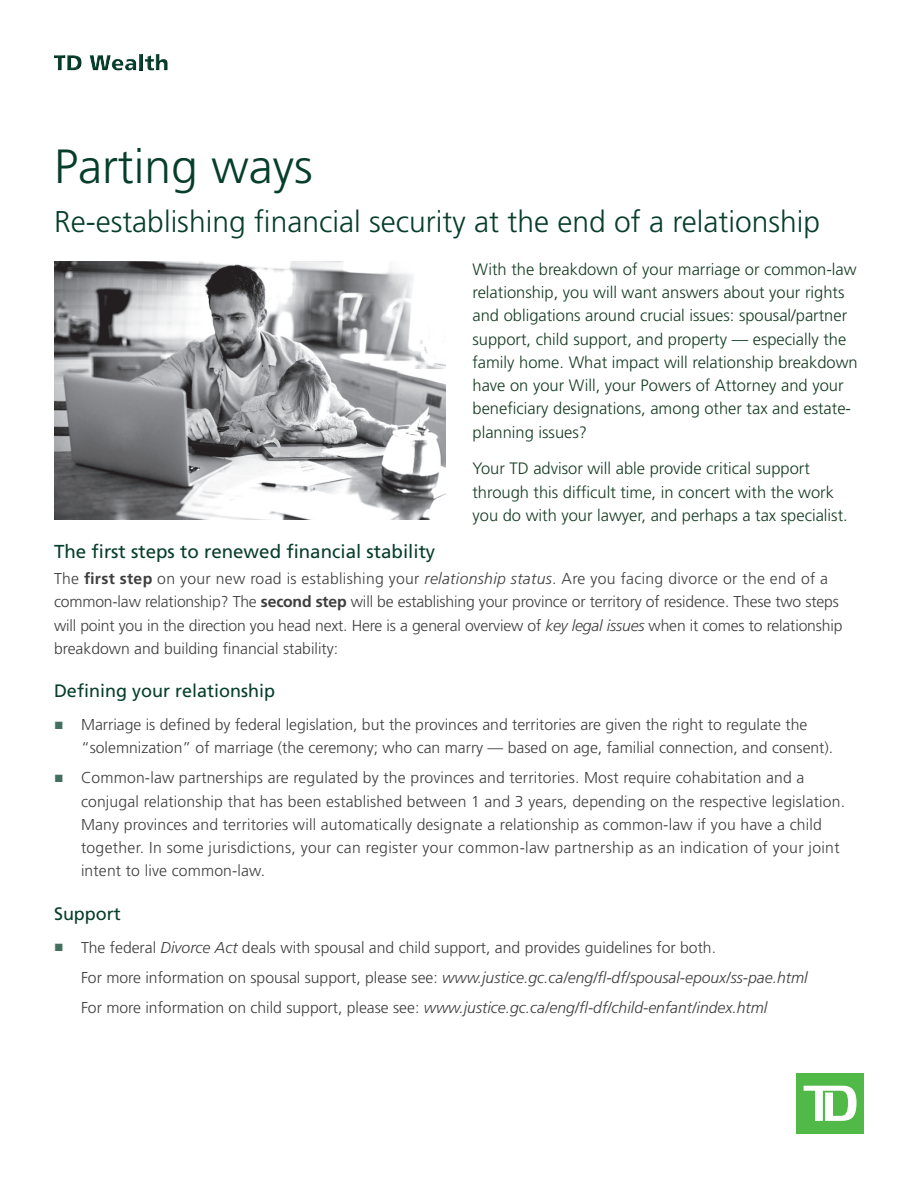
<style>
.page{position:relative;width:918px;height:1188px;background:#fff}
.page>*{position:absolute;margin:0;border:0;box-sizing:border-box;transform-origin:0 0}
.t1{font:300 48px "Frutiger LT Std";color:#073e2b}
.t2{font:300 30px "Frutiger LT Std";color:#073e2b}
.subhead_green_12_5{font:18.75px "Frutiger LT Std";color:#073e2b}
.subhead_black{font:18px "Frutiger LT Std";color:#073e2b}
.Body_75__Black_10_5{font:300 16.5px/23.2px "Frutiger LT Std";color:#163d22}
.Body_75__Black_10_5-2{font:300 15.75px/23.2px "Frutiger LT Std";color:#3e3e3f}
.Indented_body{font:italic 300 15.75px "Frutiger LT Std";color:#3e3e3f}
.s1{font-weight:700}
.s2{font-style:italic}
.s3{font-family:"Arial";font-weight:400;color:#436f5e}
.s4{font-style:normal}
</style>
<div class="page">
<div style="left:53px;top:53px;width:116px;height:18px;background:#231f20;opacity:.39"></div>
<div style="left:796px;top:1074px;width:68px;height:60px;background:#51b948"></div>
<svg style="left:804px;top:1086px;width:53px;height:35px"></svg>
<img style="left:54px;top:262px;width:392px;height:258px">
<p class="t1" style="left:54px;top:139px;width:260px">Parting ways</p>
<p class="t2" style="left:54px;top:205px;width:768px">Re-establishing financial security at the end of a relationship</p>
<p class="Body_75__Black_10_5" style="left:472px;top:258px;width:387px">With the breakdown of your marriage or common-law relationship, you will want answers about your rights and obligations around crucial issues: spousal/partner support, child support, and property — especially the family home. What impact will relationship breakdown have on your Will, your Powers of Attorney and your beneficiary designations, among other tax and estate&shy;planning issues?</p>
<p class="Body_75__Black_10_5" style="left:472px;top:457px;width:377px">Your TD advisor will able provide critical support through this difficult time, in concert with the work you do with your lawyer, and perhaps a tax specialist.</p>
<p class="subhead_green_12_5" style="left:54px;top:540px;width:383px">The first steps to renewed financial stability</p>
<p class="Body_75__Black_10_5-2" style="left:54px;top:567px;width:790px">The <span class="s1">first step</span> on your new road is establishing your <span class="s2">relationship status</span>. Are you facing divorce or the end of a common-law relationship? The <span class="s1">second step</span> will be establishing your province or territory of residence. These two steps will point you in the direction you head next. Here is a general overview of <span class="s2">key legal issues</span> when it comes to relationship breakdown and building financial stability:</p>
<p class="subhead_black" style="left:54px;top:681px;width:223px">Defining your relationship</p>
<p class="Body_75__Black_10_5-2" style="left:81px;top:713px;width:754px;text-indent:-27px"><span class="s3">■</span> Marriage is defined by federal legislation, but the provinces and territories are given the right to regulate the “solemnization” of marriage (the ceremony; who can marry — based on age, familial connection, and consent).</p>
<p class="Body_75__Black_10_5-2" style="left:81px;top:767px;width:766px;text-indent:-27px"><span class="s3">■</span> Common-law partnerships are regulated by the provinces and territories. Most require cohabitation and a conjugal relationship that has been established between 1 and 3 years, depending on the respective legislation.<br>Many provinces and territories will automatically designate a relationship as common-law if you have a child together. In some jurisdictions, your can register your common-law partnership as an indication of your joint intent to live common-law.</p>
<p class="subhead_black" style="left:54px;top:903px;width:68px">Support</p>
<p class="Body_75__Black_10_5-2" style="left:54px;top:936px;width:664px"><span class="s3">■</span> The federal <span class="s2">Divorce Act</span> deals with spousal and child support, and provides guidelines for both.</p>
<p class="Indented_body" style="left:81px;top:968px;width:728px"><span class="s4">For more information on spousal support, please see:</span> www.justice.gc.ca/eng/fl-df/spousal-epoux/ss-pae.html</p>
<p class="Indented_body" style="left:81px;top:998px;width:688px"><span class="s4">For more information on child support, please see:</span> www.justice.gc.ca/eng/fl-df/child-enfant/index.html</p>
</div>
